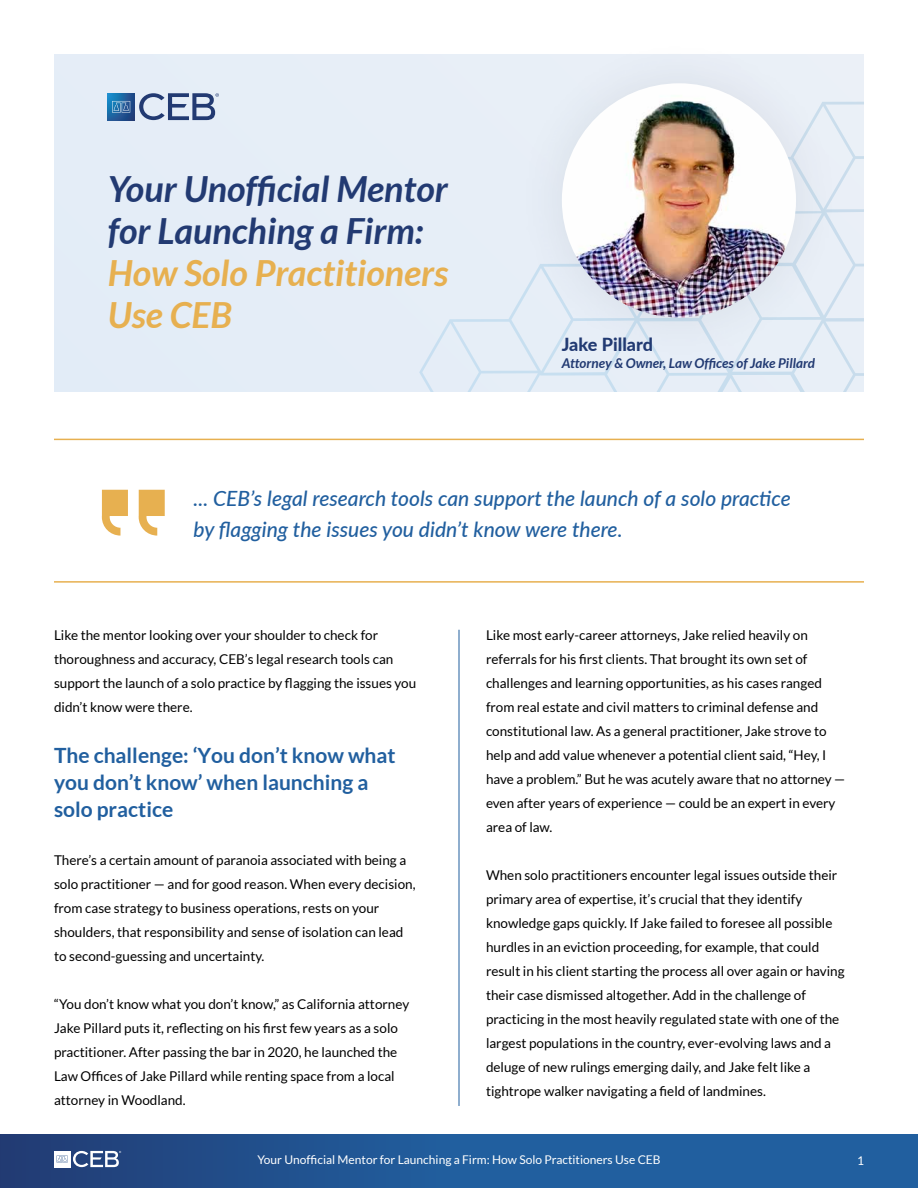
<style>
.page{position:relative;width:918px;height:1188px;background:#fff}
.page>*{position:absolute;margin:0;border:0;box-sizing:border-box;transform-origin:0 0}
.t1{font:italic 700 36px/42px "Lato";color:#223a72}
.t2{font:italic 700 36px/42px "Lato";color:#e7b050}
.t3{font:italic 500 21px/31.5px "Lato";color:#215f9f}
.t4{font:700 21px/27px "Lato";color:#215f9f}
.t5{font:800 18px "Lato";color:#223a72}
.t6{font:13.5px/24px "Lato";color:#000}
.t7{font:italic 700 13.5px "Lato";color:#223a72}
.t8{font:12px "Lato";color:#fff}
</style>
<div class="page">
<div style="left:0;top:1134px;width:918px;height:54px;background:linear-gradient(to right,#22447e,#2168aa)"></div>
<svg style="left:54px;top:1151px;width:3px;height:16px"></svg>
<svg style="left:57px;top:1151px;width:64px;height:16px"></svg>
<div style="left:54px;top:54px;width:810px;height:338px;background:#e5edf7"></div>
<svg style="left:108px;top:93px;width:27px;height:27px"></svg>
<svg style="left:112px;top:101px;width:18px;height:12px"></svg>
<svg style="left:139px;top:93px;width:80px;height:27px"></svg>
<img style="left:453px;top:102px;width:411px;height:290px">
<hr style="left:54px;top:581px;width:810px;height:2px;background:#e7b050">
<hr style="left:54px;top:439px;width:810px;height:1px;background:#e7b050">
<svg style="left:102px;top:490px;width:26px;height:46px"></svg>
<svg style="left:139px;top:490px;width:26px;height:46px"></svg>
<hr style="left:459px;top:630px;width:1px;height:476px;background:#215f9f">
<img style="left:562px;top:83px;width:234px;height:234px;border-radius:117px">
<h1 class="t1" style="left:108px;top:168px;width:342px">Your Unofficial Mentor for Launching a Firm:</h1>
<h1 class="t2" style="left:108px;top:252px;width:342px">How Solo Practitioners<br>Use CEB</h1>
<h3 class="t5" style="left:562px;top:331px;width:93px">Jake Pillard</h3>
<p class="t7" style="left:562px;top:355px;width:255px">Attorney &amp; Owner, Law Offices of Jake Pillard</p>
<h2 class="t3" style="left:194px;top:481px;width:599px">... CEB’s legal research tools can support the launch of a solo practice by flagging the issues you didn’t know were there.</h2>
<p class="t6" style="left:54px;top:623px;width:364px">Like the mentor looking over your shoulder to check for thoroughness and accuracy, CEB’s legal research tools can support the launch of a solo practice by flagging the issues you didn’t know were there.</p>
<h2 class="t4" style="left:54px;top:741px;width:343px">The challenge: ‘You don’t know what you don’t know’ when launching a solo practice</h2>
<p class="t6" style="left:54px;top:848px;width:363px">There’s a certain amount of paranoia associated with being a solo practitioner — and for good reason. When every decision, from case strategy to business operations, rests on your shoulders, that responsibility and sense of isolation can lead to second-guessing and uncertainty.</p>
<p class="t6" style="left:54px;top:992px;width:357px">“You don’t know what you don’t know,” as California attorney Jake Pillard puts it, reflecting on his first few years as a solo practitioner. After passing the bar in 2020, he launched the Law Offices of Jake Pillard while renting space from a local attorney in Woodland.</p>
<p class="t6" style="left:486px;top:623px;width:361px">Like most early-career attorneys, Jake relied heavily on referrals for his first clients. That brought its own set of challenges and learning opportunities, as his cases ranged from real estate and civil matters to criminal defense and constitutional law. As a general practitioner, Jake strove to help and add value whenever a potential client said, “Hey, I have a problem.” But he was acutely aware that no attorney — even after years of experience — could be an expert in every area of law.</p>
<p class="t6" style="left:486px;top:863px;width:360px">When solo practitioners encounter legal issues outside their primary area of expertise, it’s crucial that they identify knowledge gaps quickly. If Jake failed to foresee all possible hurdles in an eviction proceeding, for example, that could result in his client starting the process all over again or having their case dismissed altogether. Add in the challenge of practicing in the most heavily regulated state with one of the largest populations in the country, ever-evolving laws and a deluge of new rulings emerging daily, and Jake felt like a tightrope walker navigating a field of landmines.</p>
<p class="t8" style="left:257px;top:1153px;width:405px">Your Unofficial Mentor for Launching a Firm: How Solo Practitioners Use CEB</p>
<p class="t8" style="left:857px;top:1154px;width:8px">1</p>
</div>
